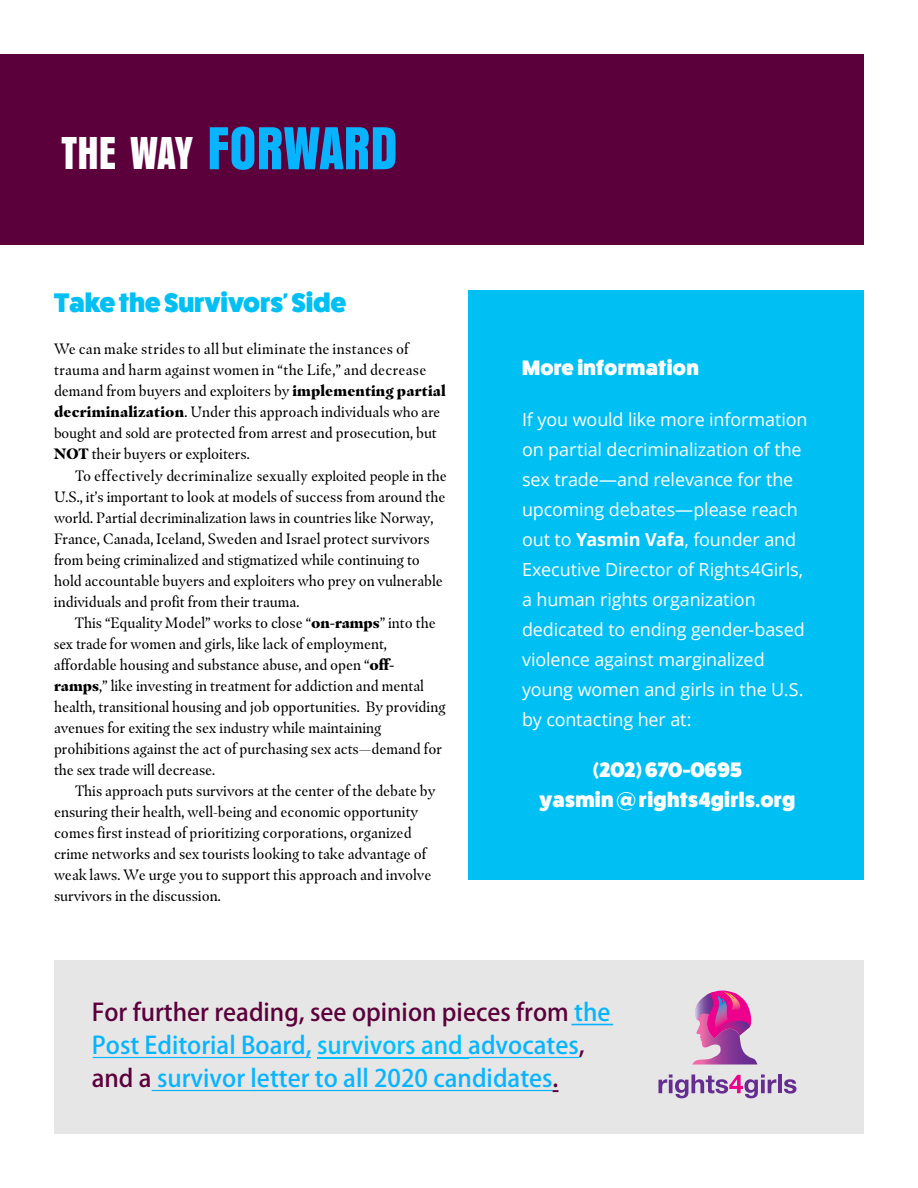
<style>
.page{position:relative;width:918px;height:1188px;background:#fff}
.page>*{position:absolute;margin:0;border:0;box-sizing:border-box;transform-origin:0 0}
.t1{font:63px "Anzeigen Gro";color:#08b4ff}
.t2{font:800 27px "Fat Frank";letter-spacing:-.005em;color:#00c0f3}
.t3{font:700 24px/33px "Adobe Fan Heiti Std";color:#08b4ff}
.t4{font:800 21px/30px "Fat Frank";letter-spacing:.015em;color:#fff;text-align:center}
.t5{font:18px/30px "Open Sans";letter-spacing:-.01em;color:#fff}
.t6{font:15px/21px "Masqualero";letter-spacing:-.005em;color:#000}
.s1{font-size:48px;color:#fff}
.s2{font-weight:900}
.s3{font-family:"Minion Pro"}
.s4{font-weight:700}
.s5{font-family:"Gotham";font-weight:900}
.s6{color:#5b003b}
.s7{color:#00bfff}
</style>
<div class="page">
<div style="left:0;top:54px;width:864px;height:190px;background:#5b003b"></div>
<div style="left:54px;top:961px;width:810px;height:173px;background:#e6e6e6"></div>
<div style="left:468px;top:290px;width:396px;height:589px;background:#00c0f3"></div>
<hr style="left:251px;top:1090px;width:302px;height:1px;background:#08b4ff">
<hr style="left:152px;top:1090px;width:99px;height:1px;background:#08b4ff">
<hr style="left:93px;top:1057px;width:218px;height:1px;background:#08b4ff">
<hr style="left:317px;top:1057px;width:151px;height:1px;background:#00bfff">
<hr style="left:468px;top:1057px;width:111px;height:1px;background:#08b4ff">
<hr style="left:571px;top:1024px;width:42px;height:1px;background:#08b4ff">
<svg style="left:658px;top:1075px;width:118px;height:23px"></svg>
<hr style="left:778px;top:1075px;width:4px;height:18px;background:#662d91">
<svg style="left:784px;top:1079px;width:12px;height:15px"></svg>
<svg style="left:692px;top:991px;width:66px;height:74px"></svg>
<h1 class="t1" style="left:62px;top:114px;width:338px"><span class="s1">THE WAY</span> FORWARD</h1>
<h2 class="t2" style="left:54px;top:287px;width:294px">Take the Survivors' Side</h2>
<p class="t6" style="left:54px;top:338px;width:393px">We can make strides to all but eliminate the instances of trauma and harm against women in “the Life,” and decrease demand from buyers and exploiters by <span class="s2">implementing partial decriminalization</span>. Under this approach individuals <span class="s3">who are bought and sold</span> are protected from arrest and prosecution, but <span class="s2">NOT</span> their buyers or exploiters.</p>
<p class="t6" style="left:54px;top:465px;width:394px;text-indent:21px">To effectively decriminalize <span class="s3">sexually exploited people</span> in the U.S., it’s important to look at models of success from around the world. Partial decriminalization <span class="s3">laws</span> in countries like Norway, France, Canada, Iceland, Sweden and Israel protect survivors from being criminalized and stigmatized while continuing to hold accountable buyers and exploiters who prey on vulnerable individuals and profit from their trauma.</p>
<p class="t6" style="left:54px;top:613px;width:393px;text-indent:21px">This “Equality Model” works to close “<span class="s2">on-ramps</span>” into the <span class="s3">sex trade</span> for women and girls, like lack of employment, affordable housing and substance abuse, and open “<span class="s2">off&shy;ramps</span>,” like investing in treatment for addiction and mental health, transitional housing and job opportunities. By providing avenues for exiting the sex <span class="s3">industry</span> while maintaining prohibitions against the act of purchasing sex acts—demand for the <span class="s3">sex trade</span> will decrease.</p>
<p class="t6" style="left:54px;top:781px;width:383px;text-indent:21px">This approach puts survivors at the center of the debate by ensuring their health, well-being and economic opportunity comes first instead of prioritizing corporations, organized crime networks and sex tourists looking to take advantage of weak laws. We urge you to support this approach and involve survivors in the discussion.</p>
<h3 class="t4" style="left:522px;top:353px;width:178px">More information</h3>
<p class="t5" style="left:522px;top:404px;width:287px">If you would like more information on partial decriminalization of the sex trade—and relevance for the upcoming debates—please reach out to <span class="s4">Yasmin Vafa</span>, founder and<br>Executive Director of Rights4Girls, a human rights organization dedicated to ending gender-based violence against marginalized young women and girls in the U.S. by contacting her at:</p>
<h3 class="t4" style="left:539px;top:755px;width:258px">(202) 670-0695 yasmin<span class="s5">@</span>rights4girls.org</h3>
<h3 class="t3" style="left:92px;top:996px;width:520px"><span class="s6">For further reading, see opinion pieces from</span> the<br>Post Editorial Board, <span class="s7">survivors and</span> advocates<span class="s6">, and a</span> survivor letter to all 2020 candidates<span class="s6">.</span></h3>
</div>
